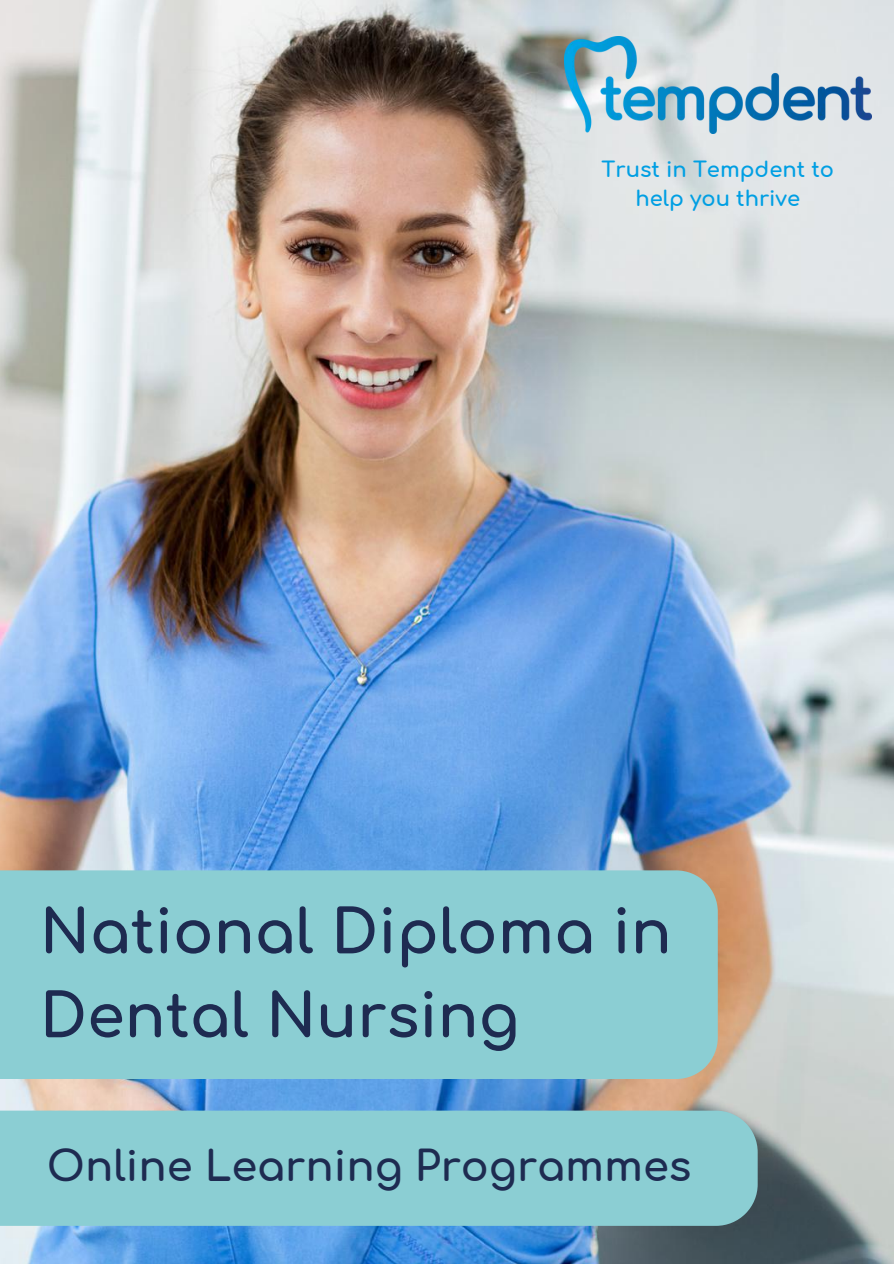
<style>
.page{position:relative;width:894px;height:1264px;background:#fff}
.page>*{position:absolute;margin:0;border:0;box-sizing:border-box;transform-origin:0 0}
.t1{font:700 60.15px/83.8px "Comfortaa";color:#1e2b51}
.t2{font:700 41.55px "Comfortaa";color:#1e2b51}
.t3{font:700 21px/29.2px "Comfortaa";color:#009fe3;text-align:center}
</style>
<div class="page">
<img style="left:0;top:0;width:893px;height:1263px">
<div style="left:0;top:1110px;width:757px;height:115px;background:#8bced3"></div>
<img style="left:564px;top:37px;width:307px;height:96px">
<div style="left:0;top:870px;width:717px;height:208px;background:#8bced3"></div>
<p class="t3" style="left:601px;top:156px;width:234px">Trust in Tempdent to help you thrive</p>
<p class="t1" style="left:40px;top:892px;width:633px">National Diploma in<br>Dental Nursing</p>
<p class="t2" style="left:47px;top:1144px;width:646px">Online Learning Programmes</p>
</div>
